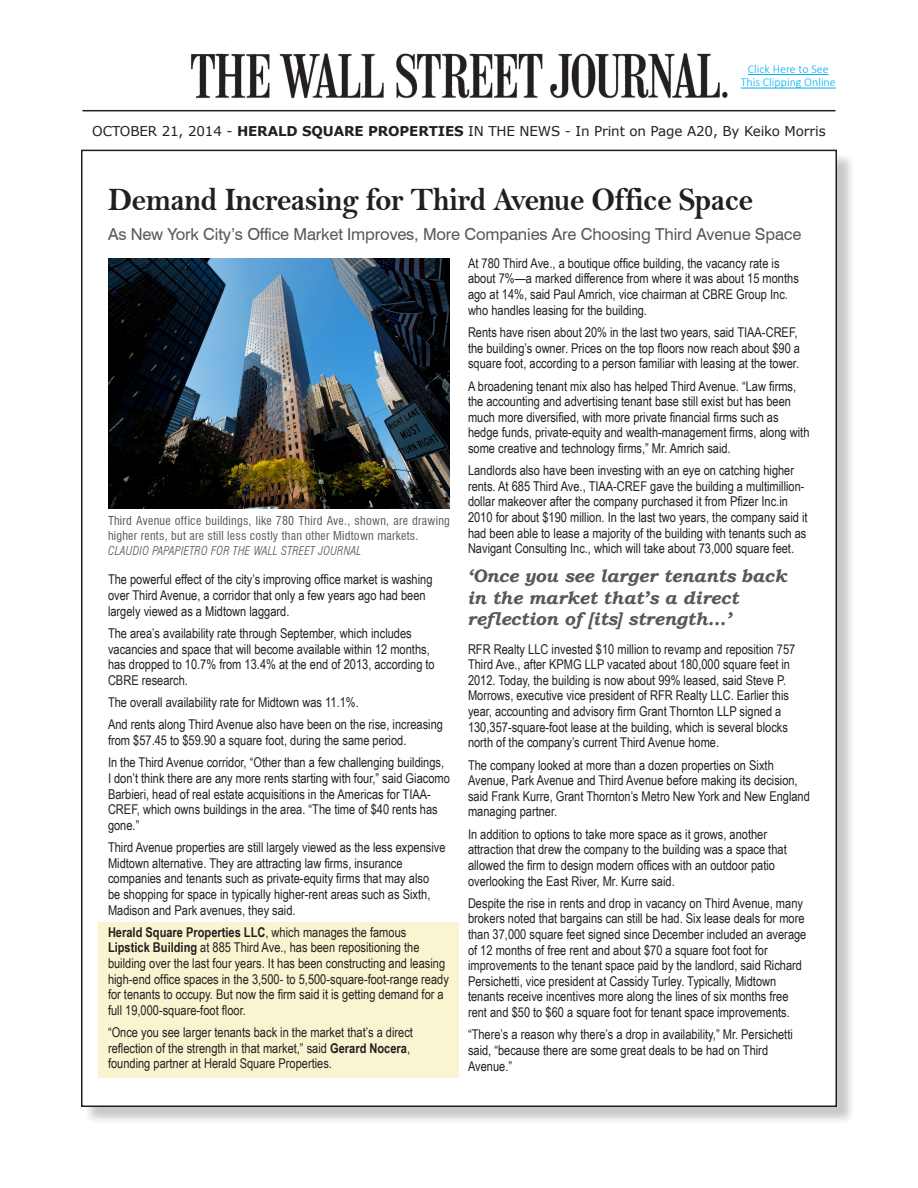
<style>
.page{position:relative;width:918px;height:1188px;background:#fff}
.page>*{position:absolute;margin:0;border:0;box-sizing:border-box;transform-origin:0 0}
.t1{font:33px "Bell MT Bold";letter-spacing:-.02em;color:#231f20;scale:.93 1}
.t2{font:italic 700 18px/21.6px "Bookman Old Style";letter-spacing:-.005em;color:#57585a}
.t3{font:16.5px "Swiss 721 BT";letter-spacing:-.01em;color:#57585a}
.t4{font:13.5px/15.6px "Arial Narrow";color:#231f20}
.t5{font:13.5px "Verdana";letter-spacing:-.01em;color:#231f20}
.t6{font:condensed 12px/15px "Swiss 721 BT";letter-spacing:.02em;color:#57585a}
.t7{font:italic 300 condensed 12px "Swiss 721 BT";letter-spacing:.02em;color:#57585a}
.t8{font:300 12px "Calibri";color:#00aeef}
.s1{font-weight:700}
</style>
<div class="page">
<div style="left:83px;top:152px;width:772px;height:974px;background:#231f20;opacity:.25"></div>
<div style="left:82px;top:150px;width:754px;height:956px;background:#fff"></div>
<hr style="left:82px;top:110px;width:754px;height:1px;background:#231f20">
<hr style="left:748px;top:74px;width:81px;height:1px;background:#00aeef">
<hr style="left:741px;top:88px;width:95px;height:1px;background:#00aeef">
<img style="left:191px;top:47px;width:537px;height:52px">
<div style="left:98px;top:922px;width:361px;height:156px;background:#f9f5d1"></div>
<img style="left:108px;top:258px;width:342px;height:251px">
<p class="t8" style="left:748px;top:62px;width:82px">Click Here to See</p>
<p class="t8" style="left:741px;top:75px;width:97px">This Clipping Online</p>
<p class="t5" style="left:92px;top:122px;width:735px">OCTOBER 21, 2014 - <span class="s1">HERALD SQUARE PROPERTIES</span> IN THE NEWS - In Print on Page A20, By Keiko Morris</p>
<p class="t1" style="left:108px;top:180px;width:695px">Demand Increasing for Third Avenue Office Space</p>
<p class="t3" style="left:108px;top:224px;width:695px">As New York City’s Office Market Improves, More Companies Are Choosing Third Avenue Space</p>
<p class="t6" style="left:108px;top:513px;width:343px">Third Avenue office buildings, like 780 Third Ave., shown, are drawing higher rents, but are still less costly than other Midtown markets.</p>
<p class="t7" style="left:108px;top:544px;width:255px">CLAUDIO PAPAPIETRO FOR THE WALL STREET JOURNAL</p>
<p class="t4" style="left:108px;top:571px;width:326px">The powerful effect of the city’s improving office market is washing over Third Avenue, a corridor that only a few years ago had been largely viewed as a Midtown laggard.</p>
<p class="t4" style="left:108px;top:625px;width:328px">The area’s availability rate through September, which includes vacancies and space that will become available within 12 months, has dropped to 10.7% from 13.4% at the end of 2013, according to CBRE research.</p>
<p class="t4" style="left:108px;top:694px;width:252px">The overall availability rate for Midtown was 11.1%.</p>
<p class="t4" style="left:108px;top:716px;width:337px">And rents along Third Avenue also have been on the rise, increasing from $57.45 to $59.90 a square foot, during the same period.</p>
<p class="t4" style="left:108px;top:754px;width:343px">In the Third Avenue corridor, “Other than a few challenging buildings, I don’t think there are any more rents starting with four,” said Giacomo Barbieri, head of real estate acquisitions in the Americas for TIAA-CREF, which owns buildings in the area. “The time of $40 rents has gone.”</p>
<p class="t4" style="left:108px;top:839px;width:339px">Third Avenue properties are still largely viewed as the less expensive Midtown alternative. They are attracting law firms, insurance companies and tenants such as private-equity firms that may also<br>be shopping for space in typically higher-rent areas such as Sixth, Madison and Park avenues, they said.</p>
<p class="t4" style="left:108px;top:924px;width:342px"><span class="s1">Herald Square Properties LLC</span>, which manages the famous <span class="s1">Lipstick Building</span> at 885 Third Ave., has been repositioning the building over the last four years. It has been constructing and leasing high-end office spaces in the 3,500- to 5,500-square-foot-range ready for tenants to occupy. But now the firm said it is getting demand for a full 19,000-square-foot floor.</p>
<p class="t4" style="left:108px;top:1024px;width:307px">“Once you see larger tenants back in the market that’s a direct reflection of the strength in that market,” said <span class="s1">Gerard Nocera</span>, founding partner at Herald Square Properties.</p>
<p class="t4" style="left:468px;top:255px;width:332px">At 780 Third Ave., a boutique office building, the vacancy rate is about 7%—a marked difference from where it was about 15 months ago at 14%, said Paul Amrich, vice chairman at CBRE Group Inc. who handles leasing for the building.</p>
<p class="t4" style="left:468px;top:324px;width:334px">Rents have risen about 20% in the last two years, said TIAA-CREF, the building’s owner. Prices on the top floors now reach about $90 a square foot, according to a person familiar with leasing at the tower.</p>
<p class="t4" style="left:468px;top:377px;width:343px">A broadening tenant mix also has helped Third Avenue. “Law firms, the accounting and advertising tenant base still exist but has been much more diversified, with more private financial firms such as hedge funds, private-equity and wealth-management firms, along with some creative and technology firms,” Mr. Amrich said.</p>
<p class="t4" style="left:468px;top:462px;width:341px">Landlords also have been investing with an eye on catching higher rents. At 685 Third Ave., TIAA-CREF gave the building a multimillion&shy;dollar makeover after the company purchased it from Pfizer Inc.in 2010 for about $190 million. In the last two years, the company said it had been able to lease a majority of the building with tenants such as Navigant Consulting Inc., which will take about 73,000 square feet.</p>
<p class="t2" style="left:467px;top:565px;width:321px">‘Once you see larger tenants back in the market that’s a direct reflection of [its] strength...’</p>
<p class="t4" style="left:468px;top:641px;width:329px">RFR Realty LLC invested $10 million to revamp and reposition 757<br>Third Ave., after KPMG LLP vacated about 180,000 square feet in 2012. Today, the building is now about 99% leased, said Steve P.<br>Morrows, executive vice president of RFR Realty LLC. Earlier this year, accounting and advisory firm Grant Thornton LLP signed a 130,357-square-foot lease at the building, which is several blocks north of the company’s current Third Avenue home.</p>
<p class="t4" style="left:468px;top:757px;width:343px">The company looked at more than a dozen properties on Sixth Avenue, Park Avenue and Third Avenue before making its decision, said Frank Kurre, Grant Thornton’s Metro New York and New England managing partner.</p>
<p class="t4" style="left:468px;top:826px;width:320px">In addition to options to take more space as it grows, another attraction that drew the company to the building was a space that allowed the firm to design modern offices with an outdoor patio overlooking the East River, Mr. Kurre said.</p>
<p class="t4" style="left:468px;top:895px;width:340px">Despite the rise in rents and drop in vacancy on Third Avenue, many brokers noted that bargains can still be had. Six lease deals for more than 37,000 square feet signed since December included an average of 12 months of free rent and about $70 a square foot foot for improvements to the tenant space paid by the landlord, said Richard Persichetti, vice president at Cassidy Turley. Typically, Midtown tenants receive incentives more along the lines of six months free rent and $50 to $60 a square foot for tenant space improvements.</p>
<p class="t4" style="left:468px;top:1026px;width:326px">“There’s a reason why there’s a drop in availability,” Mr. Persichetti said, “because there are some great deals to be had on Third<br>Avenue.”</p>
</div>
